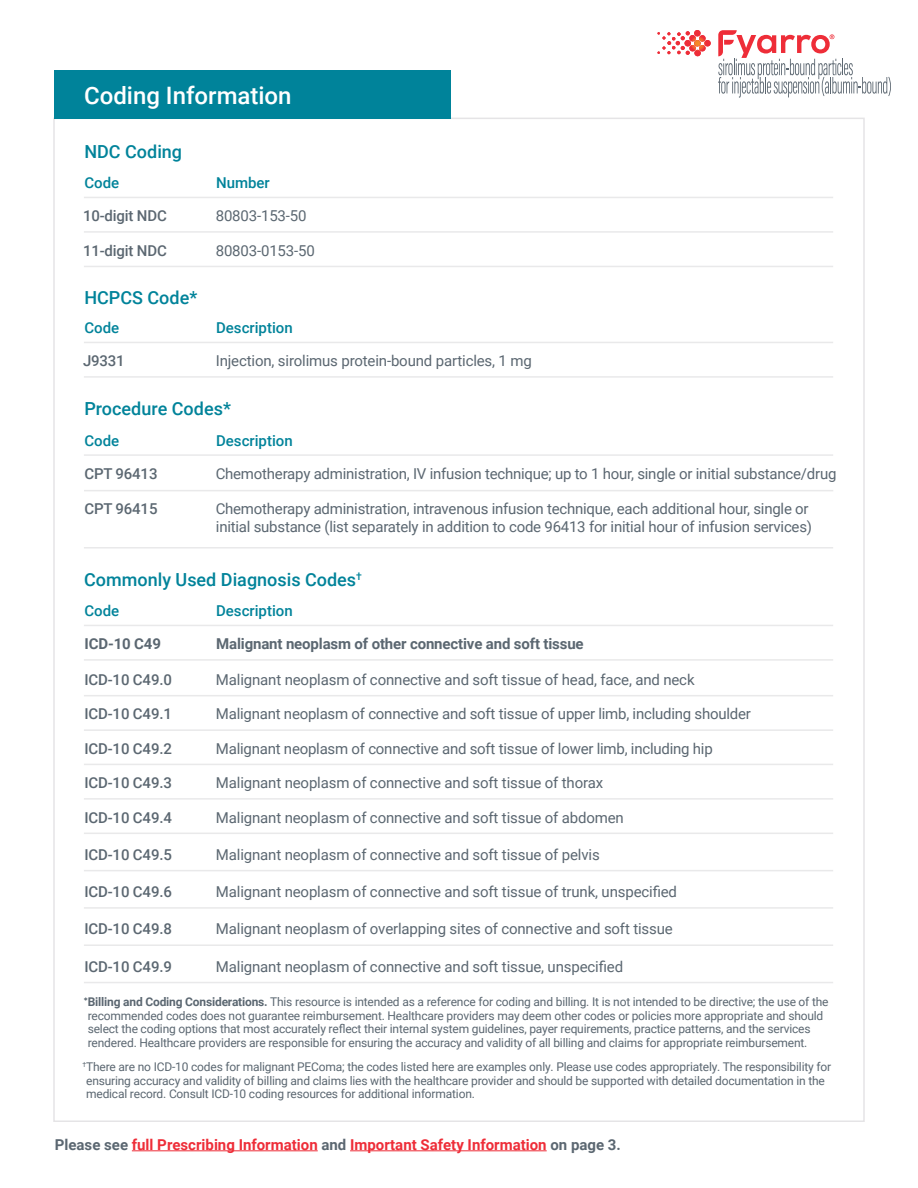
<style>
.page{position:relative;width:918px;height:1188px;background:#fff}
.page>*{position:absolute;margin:0;border:0;box-sizing:border-box;transform-origin:0 0}
.t1{font:500 24px "Roboto";color:#fff}
.t2{font:500 18px "Roboto";color:#00839a}
.t3{font:15px/18px "Roboto";letter-spacing:-.01em;color:#5b6771}
.t4{font:500 15px "Roboto";letter-spacing:-.01em;color:#5b6771}
.t5{font:700 15px "Roboto";color:#ee2d38}
.t6{font:700 15px "Roboto";letter-spacing:-.01em;color:#5b6771}
.t7{font:500 15px "Roboto";color:#00839a}
.t8{font:12px/13.5px "Roboto";letter-spacing:-.015em;color:#5b6771}
.s1{font-family:"Josefin Sans"}
.s2{font-weight:700}
.s3{color:#5b6771}
</style>
<div class="page">
<div style="left:54px;top:70px;width:397px;height:49px;background:#00839a"></div>
<hr style="left:84px;top:197px;width:749px;height:1px;background:#e9e9ea">
<hr style="left:84px;top:231px;width:749px;height:2px;background:#e9e9ea">
<hr style="left:84px;top:266px;width:749px;height:1px;background:#e9e9ea">
<hr style="left:84px;top:342px;width:749px;height:1px;background:#e9e9ea">
<hr style="left:84px;top:376px;width:749px;height:2px;background:#e9e9ea">
<hr style="left:84px;top:625px;width:749px;height:1px;background:#e9e9ea">
<hr style="left:84px;top:764px;width:749px;height:1px;background:#e9e9ea">
<hr style="left:84px;top:798px;width:749px;height:2px;background:#e9e9ea">
<hr style="left:84px;top:833px;width:749px;height:1px;background:#e9e9ea">
<hr style="left:84px;top:870px;width:749px;height:1px;background:#e9e9ea">
<hr style="left:84px;top:907px;width:749px;height:2px;background:#e9e9ea">
<hr style="left:84px;top:944px;width:749px;height:2px;background:#e9e9ea">
<hr style="left:84px;top:982px;width:749px;height:1px;background:#e9e9ea">
<hr style="left:84px;top:659px;width:749px;height:2px;background:#e9e9ea">
<hr style="left:84px;top:729px;width:749px;height:2px;background:#e9e9ea">
<hr style="left:84px;top:454px;width:749px;height:2px;background:#e9e9ea">
<hr style="left:84px;top:490px;width:749px;height:1px;background:#e9e9ea">
<hr style="left:84px;top:547px;width:749px;height:2px;background:#e9e9ea">
<hr style="left:132px;top:1150px;width:186px;height:1px;background:#ee2d38">
<hr style="left:350px;top:1150px;width:197px;height:1px;background:#ee2d38">
<hr style="left:84px;top:695px;width:749px;height:1px;background:#e9e9ea">
<svg style="left:657px;top:30px;width:54px;height:26px"></svg>
<svg style="left:718px;top:30px;width:173px;height:68px"></svg>
<p class="t1" style="left:84px;top:79px;width:209px">Coding Information</p>
<p class="t2" style="left:84px;top:139px;width:99px">NDC Coding</p>
<p class="t7" style="left:84px;top:172px;width:36px">Code</p>
<p class="t7" style="left:216px;top:172px;width:55px">Number</p>
<p class="t4" style="left:83px;top:205px;width:85px">10-digit NDC</p>
<p class="t3" style="left:216px;top:206px;width:92px">80803-153-50</p>
<p class="t4" style="left:83px;top:240px;width:85px">11-digit NDC</p>
<p class="t3" style="left:216px;top:241px;width:101px">80803-0153-50</p>
<p class="t2" style="left:84px;top:285px;width:114px">HCPCS Code*</p>
<p class="t7" style="left:84px;top:317px;width:36px">Code</p>
<p class="t7" style="left:216px;top:317px;width:78px">Description</p>
<p class="t4" style="left:83px;top:350px;width:43px">J9331</p>
<p class="t3" style="left:216px;top:351px;width:318px">Injection, sirolimus protein-bound particles, 1 mg</p>
<p class="t2" style="left:84px;top:396px;width:148px">Procedure Codes*</p>
<p class="t7" style="left:84px;top:430px;width:36px">Code</p>
<p class="t7" style="left:216px;top:430px;width:78px">Description</p>
<p class="t4" style="left:84px;top:463px;width:75px">CPT 96413</p>
<p class="t3" style="left:216px;top:464px;width:622px">Chemotherapy administration, IV infusion technique; up to 1 hour, single or initial substance/drug</p>
<p class="t4" style="left:84px;top:498px;width:75px">CPT 96415</p>
<p class="t3" style="left:216px;top:499px;width:598px">Chemotherapy administration, intravenous infusion technique, each additional hour, single or initial substance (list separately in addition to code 96413 for initial hour of infusion services)</p>
<p class="t2" style="left:84px;top:567px;width:279px">Commonly Used Diagnosis Codes<sup>†</sup></p>
<p class="t7" style="left:84px;top:600px;width:36px">Code</p>
<p class="t7" style="left:216px;top:600px;width:78px">Description</p>
<p class="t6" style="left:85px;top:633px;width:78px">ICD-10 C49</p>
<p class="t6" style="left:216px;top:633px;width:369px">Malignant neoplasm of other connective and soft tissue</p>
<p class="t4" style="left:85px;top:669px;width:89px">ICD-10 C49.0</p>
<p class="t3" style="left:216px;top:670px;width:480px">Malignant neoplasm of connective and soft tissue of head, face, and neck</p>
<p class="t4" style="left:85px;top:704px;width:89px">ICD-10 C49.1</p>
<p class="t4" style="left:85px;top:738px;width:89px">ICD-10 C49.2</p>
<p class="t4" style="left:85px;top:772px;width:89px">ICD-10 C49.3</p>
<p class="t4" style="left:85px;top:807px;width:89px">ICD-10 C49.4</p>
<p class="t4" style="left:85px;top:844px;width:89px">ICD-10 C49.5</p>
<p class="t4" style="left:85px;top:881px;width:89px">ICD-10 C49.6</p>
<p class="t4" style="left:85px;top:919px;width:89px">ICD-10 C49.8</p>
<p class="t4" style="left:85px;top:956px;width:89px">ICD-10 C49.9</p>
<p class="t3" style="left:216px;top:704px;width:536px">Malignant neoplasm of connective and soft tissue of upper limb, including shoulder</p>
<p class="t3" style="left:216px;top:739px;width:498px">Malignant neoplasm of connective and soft tissue of lower limb, including hip</p>
<p class="t3" style="left:216px;top:773px;width:389px">Malignant neoplasm of connective and soft tissue of thorax</p>
<p class="t3" style="left:216px;top:808px;width:409px">Malignant neoplasm of connective and soft tissue of abdomen</p>
<p class="t3" style="left:216px;top:845px;width:385px">Malignant neoplasm of connective and soft tissue of pelvis</p>
<p class="t3" style="left:216px;top:882px;width:463px">Malignant neoplasm of connective and soft tissue of trunk, unspecified</p>
<p class="t3" style="left:216px;top:920px;width:458px">Malignant neoplasm of overlapping sites of connective and soft tissue</p>
<p class="t3" style="left:216px;top:957px;width:409px">Malignant neoplasm of connective and soft tissue, unspecified</p>
<p class="t8" style="left:88px;top:995px;width:742px;text-indent:-4px"><span class="s1">*</span><span class="s2">Billing and Coding Considerations.</span> This resource is intended as a reference for coding and billing. It is not intended to be directive; the use of the recommended codes does not guarantee reimbursement. Healthcare providers may deem other codes or policies more appropriate and should select the coding options that most accurately reflect their internal system guidelines, payer requirements, practice patterns, and the services rendered. Healthcare providers are responsible for ensuring the accuracy and validity of all billing and claims for appropriate reimbursement.</p>
<p class="t8" style="left:86px;top:1060px;width:747px;text-indent:-4px"><sup>†</sup>There are no ICD-10 codes for malignant PEComa; the codes listed here are examples only. Please use codes appropriately. The responsibility for ensuring accuracy and validity of billing and claims lies with the healthcare provider and should be supported with detailed documentation in the medical record. Consult ICD-10 coding resources for additional information.</p>
<p class="t5" style="left:55px;top:1134px;width:568px"><span class="s3">Please see</span> full Prescribing Information <span class="s3">and</span> Important Safety Information <span class="s3">on page 3.</span></p>
</div>
